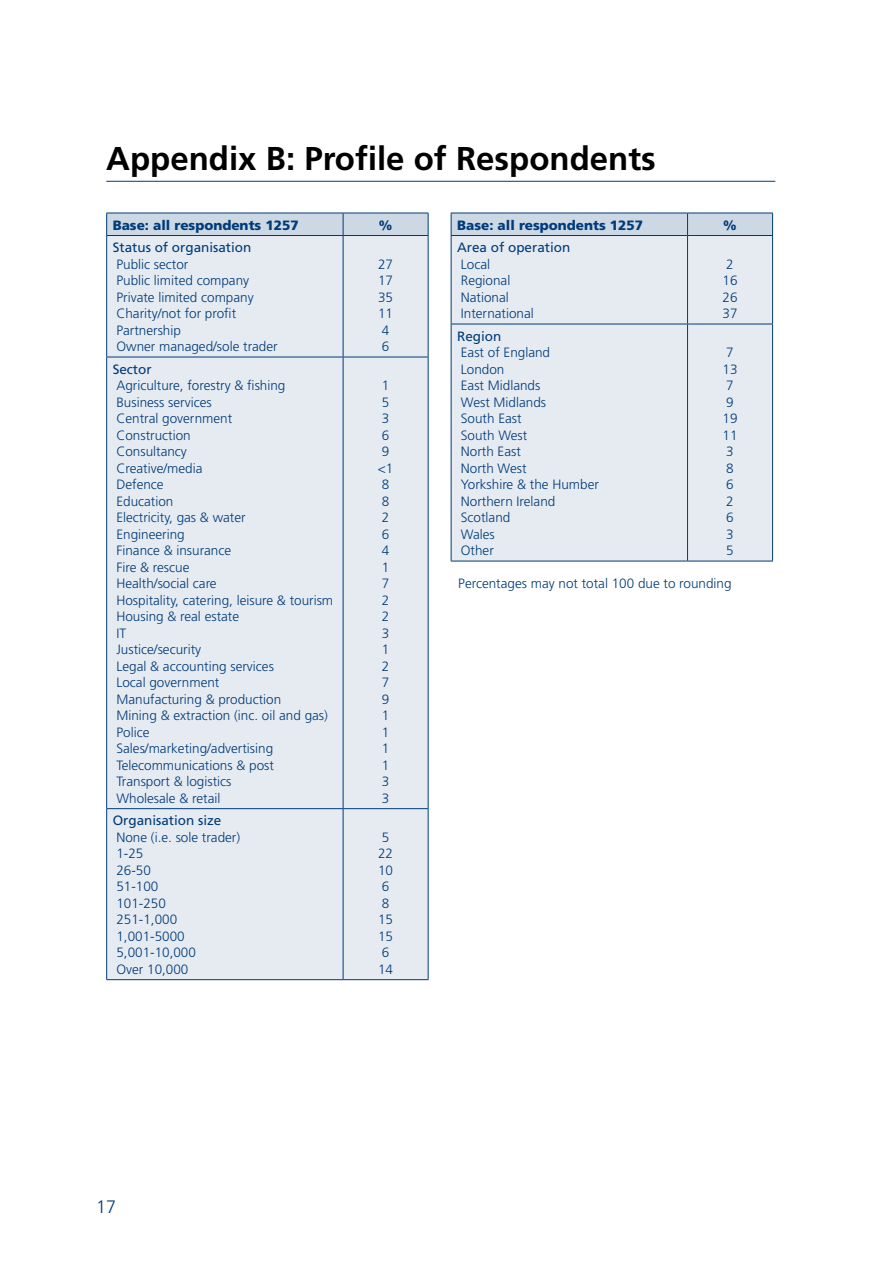
<style>
.page{position:relative;width:893px;height:1263px;background:#fff}
.page>*{position:absolute;margin:0;border:0;box-sizing:border-box;transform-origin:0 0}
.t1{font:700 33px "Frutiger";color:#000}
.t2{font:300 18px "Frutiger";color:#003b79}
.t3{font:300 13.5px/16.5px "Frutiger";color:#003b79}
.t4{font:13.5px "Frutiger";color:#003b79}
.t5{font:900 13.5px "Frutiger";color:#003b79}
</style>
<div class="page">
<div style="left:107px;top:236px;width:321px;height:743px;background:#e6ebf2"></div>
<div style="left:106px;top:213px;width:323px;height:22px;background:#ccd8e4"></div>
<hr style="left:106px;top:235px;width:237px;height:1px;background:#003b79">
<hr style="left:343px;top:235px;width:85px;height:1px;background:#003b79">
<hr style="left:106px;top:236px;width:1px;height:121px;background:#003b79">
<hr style="left:106px;top:357px;width:1px;height:451px;background:#003b79">
<hr style="left:106px;top:809px;width:1px;height:170px;background:#003b79">
<hr style="left:343px;top:236px;width:1px;height:121px;background:#003b79">
<hr style="left:428px;top:236px;width:1px;height:121px;background:#003b79">
<hr style="left:343px;top:357px;width:1px;height:451px;background:#003b79">
<hr style="left:428px;top:357px;width:1px;height:451px;background:#003b79">
<hr style="left:343px;top:809px;width:1px;height:170px;background:#003b79">
<hr style="left:428px;top:809px;width:1px;height:170px;background:#003b79">
<hr style="left:106px;top:357px;width:237px;height:1px;background:#003b79">
<hr style="left:343px;top:357px;width:85px;height:1px;background:#003b79">
<hr style="left:106px;top:808px;width:237px;height:1px;background:#003b79">
<hr style="left:343px;top:808px;width:85px;height:1px;background:#003b79">
<hr style="left:106px;top:979px;width:237px;height:1px;background:#003b79">
<hr style="left:343px;top:979px;width:85px;height:1px;background:#003b79">
<div style="left:452px;top:236px;width:320px;height:325px;background:#e6ebf2"></div>
<div style="left:451px;top:213px;width:322px;height:22px;background:#ccd8e4"></div>
<hr style="left:451px;top:235px;width:236px;height:1px;background:#003b79">
<hr style="left:687px;top:235px;width:86px;height:1px;background:#003b79">
<hr style="left:451px;top:236px;width:1px;height:88px;background:#003b79">
<hr style="left:451px;top:324px;width:1px;height:237px;background:#003b79">
<hr style="left:687px;top:236px;width:1px;height:88px;background:#003b79">
<hr style="left:772px;top:236px;width:1px;height:88px;background:#003b79">
<hr style="left:687px;top:324px;width:1px;height:237px;background:#003b79">
<hr style="left:772px;top:324px;width:1px;height:237px;background:#003b79">
<hr style="left:451px;top:324px;width:236px;height:1px;background:#003b79">
<hr style="left:687px;top:324px;width:86px;height:1px;background:#003b79">
<hr style="left:451px;top:561px;width:236px;height:1px;background:#003b79">
<hr style="left:687px;top:561px;width:86px;height:1px;background:#003b79">
<hr style="left:106px;top:181px;width:669px;height:1px;background:#003b79">
<h1 class="t1" style="left:106px;top:139px;width:551px">Appendix B: Profile of Respondents</h1>
<p class="t5" style="left:113px;top:217px;width:187px">Base: all respondents 1257</p>
<p class="t5" style="left:379px;top:217px;width:15px">%</p>
<p class="t4" style="left:113px;top:239px;width:140px">Status of organisation</p>
<p class="t3" style="left:116px;top:256px;width:163px">Public sector<br>Public limited company<br>Private limited company<br>Charity/not for profit<br>Partnership<br>Owner managed/sole trader</p>
<p class="t3" style="left:378px;top:256px;width:17px">27<br>17<br>35<br>11<br>4<br>6</p>
<p class="t4" style="left:113px;top:361px;width:41px">Sector</p>
<p class="t3" style="left:116px;top:377px;width:218px">Agriculture, forestry &amp; fishing<br>Business services<br>Central government<br>Construction<br>Consultancy<br>Creative/media<br>Defence<br>Education<br>Electricity, gas &amp; water<br>Engineering<br>Finance &amp; insurance<br>Fire &amp; rescue<br>Health/social care<br>Hospitality, catering, leisure &amp; tourism<br>Housing &amp; real estate<br>IT<br>Justice/security<br>Legal &amp; accounting services<br>Local government<br>Manufacturing &amp; production<br>Mining &amp; extraction (inc. oil and gas)<br>Police<br>Sales/marketing/advertising<br>Telecommunications &amp; post<br>Transport &amp; logistics<br>Wholesale &amp; retail</p>
<p class="t3" style="left:378px;top:377px;width:17px">1<br>5<br>3<br>6<br>9 &lt;1<br>8<br>8<br>2<br>6<br>4<br>1<br>7<br>2<br>2<br>3<br>1<br>2<br>7<br>9<br>1<br>1<br>1<br>1<br>3<br>3</p>
<p class="t4" style="left:113px;top:812px;width:110px">Organisation size</p>
<p class="t3" style="left:116px;top:829px;width:125px">None (i.e. sole trader)<br>1-25<br>26-50<br>51-100<br>101-250<br>251-1,000<br>1,001-5000<br>5,001-10,000<br>Over 10,000</p>
<p class="t3" style="left:378px;top:829px;width:17px">5<br>22<br>10<br>6<br>8<br>15<br>15<br>6<br>14</p>
<p class="t5" style="left:457px;top:217px;width:187px">Base: all respondents 1257</p>
<p class="t5" style="left:723px;top:217px;width:15px">%</p>
<p class="t4" style="left:457px;top:239px;width:115px">Area of operation</p>
<p class="t3" style="left:461px;top:256px;width:74px">Local<br>Regional<br>National<br>International</p>
<p class="t3" style="left:723px;top:256px;width:17px">2<br>16<br>26<br>37</p>
<p class="t4" style="left:457px;top:328px;width:46px">Region</p>
<p class="t3" style="left:461px;top:344px;width:140px">East of England<br>London<br>East Midlands<br>West Midlands<br>South East<br>South West<br>North East<br>North West<br>Yorkshire &amp; the Humber<br>Northern Ireland<br>Scotland<br>Wales<br>Other</p>
<p class="t3" style="left:723px;top:344px;width:17px">7<br>13<br>7<br>9<br>19<br>11<br>3<br>8<br>6<br>2<br>6<br>3<br>5</p>
<p class="t3" style="left:458px;top:575px;width:275px">Percentages may not total 100 due to rounding</p>
<h2 class="t2" style="left:96px;top:1197px;width:22px">17</h2>
</div>
